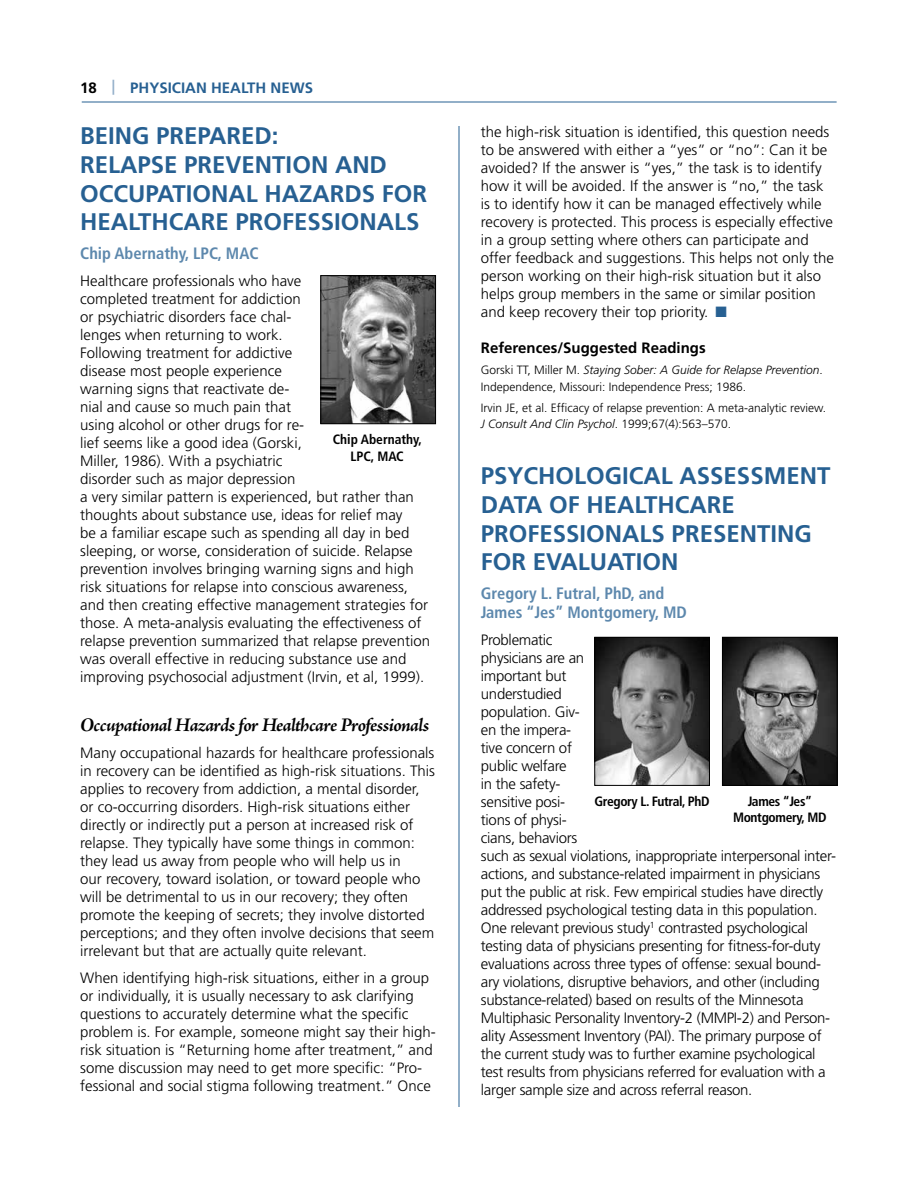
<style>
.page{position:relative;width:918px;height:1188px;background:#fff}
.page>*{position:absolute;margin:0;border:0;box-sizing:border-box;transform-origin:0 0}
.t1{font:700 24px/28.8px "Frutiger LT Std";color:#276092}
.t2{font:italic 700 19.5px "Adobe Jenson Pro";letter-spacing:-.03em;color:#000}
.t3{font:700 condensed 16.5px/19.5px "Frutiger LT Std";color:#5d88ad}
.t4{font:300 15px/18px "Frutiger LT Std";color:#000}
.t5{font:300 15px/18px "Frutiger LT Std";letter-spacing:-.02em;color:#000}
.t6{font:700 15px "Frutiger LT Std";color:#000}
.t7{font:700 15px "Frutiger LT Std";color:#276092}
.t8{font:700 condensed 13.5px/16.5px "Frutiger LT Std";letter-spacing:-.025em;color:#000;text-align:center}
.t9{font:700 condensed 13.5px/16.5px "Frutiger LT Std";color:#000;text-align:center}
.t10{font:300 12px/16.5px "Frutiger LT Std";color:#000}
.s1{color:#000}
.s2{color:#93afc9}
.s3{color:#276092}
.s4{font-style:italic}
</style>
<div class="page">
<hr style="left:82px;top:102px;width:755px;height:1px;background:#276092">
<hr style="left:459px;top:126px;width:1px;height:981px;background:#276092">
<img style="left:322px;top:277px;width:112px;height:145px">
<div style="left:320px;top:275px;width:116px;height:149px;border:1px solid #000"></div>
<img style="left:724px;top:639px;width:112px;height:145px">
<div style="left:722px;top:637px;width:116px;height:149px;border:1px solid #000"></div>
<img style="left:596px;top:639px;width:112px;height:145px">
<div style="left:594px;top:637px;width:116px;height:149px;border:1px solid #000"></div>
<p class="t7" style="left:80px;top:79px;width:234px"><span class="s1">18</span> <span class="s2">|</span> PHYSICIAN HEALTH NEWS</p>
<h1 class="t1" style="left:80px;top:121px;width:348px">BEING PREPARED:<br>RELAPSE PREVENTION AND<br>OCCUPATIONAL HAZARDS FOR<br>HEALTHCARE PROFESSIONALS</h1>
<p class="t3" style="left:80px;top:243px;width:180px">Chip Abernathy, LPC, MAC</p>
<p class="t4" style="left:80px;top:272px;width:351px">Healthcare professionals who have<br>completed treatment for addiction<br>or psychiatric disorders face chal-<br>lenges when returning to work.<br>Following treatment for addictive<br>disease most people experience<br>warning signs that reactivate de-<br>nial and cause so much pain that<br>using alcohol or other drugs for re-<br>lief seems like a good idea (Gorski,<br>Miller, 1986). With a psychiatric<br>disorder such as major depression<br>a very similar pattern is experienced, but rather than thoughts about substance use, ideas for relief may<br>be a familiar escape such as spending all day in bed sleeping, or worse, consideration of suicide. Relapse prevention involves bringing warning signs and high risk situations for relapse into conscious awareness, and then creating effective management strategies for those. A meta-analysis evaluating the effectiveness of relapse prevention summarized that relapse prevention was overall effective in reducing substance use and improving psychosocial adjustment (Irvin, et al, 1999).</p>
<h2 class="t2" style="left:80px;top:714px;width:351px">Occupational Hazards for Healthcare Professionals</h2>
<p class="t4" style="left:80px;top:744px;width:356px">Many occupational hazards for healthcare professionals in recovery can be identified as high-risk situations. This applies to recovery from addiction, a mental disorder, or co-occurring disorders. High-risk situations either directly or indirectly put a person at increased risk of relapse. They typically have some things in common: they lead us away from people who will help us in<br>our recovery, toward isolation, or toward people who will be detrimental to us in our recovery; they often promote the keeping of secrets; they involve distorted perceptions; and they often involve decisions that seem irrelevant but that are actually quite relevant.</p>
<p class="t4" style="left:80px;top:969px;width:357px">When identifying high-risk situations, either in a group or individually, it is usually necessary to ask clarifying questions to accurately determine what the specific problem is. For example, someone might say their high&shy;risk situation is “Returning home after treatment,” and some discussion may need to get more specific: “Pro&shy;fessional and social stigma following treatment.” Once</p>
<p class="t9" style="left:333px;top:431px;width:91px">Chip Abernathy,<br>LPC, MAC</p>
<p class="t4" style="left:481px;top:123px;width:355px">the high-risk situation is identified, this question needs to be answered with either a “yes” or “no”: Can it be avoided? If the answer is “yes,” the task is to identify how it will be avoided. If the answer is “no,” the task is to identify how it can be managed effectively while recovery is protected. This process is especially effective in a group setting where others can participate and offer feedback and suggestions. This helps not only the person working on their high-risk situation but it also helps group members in the same or similar position and keep recovery their top priority. <span class="s3">■</span></p>
<p class="t6" style="left:481px;top:339px;width:226px">References/Suggested Readings</p>
<p class="t10" style="left:481px;top:362px;width:344px">Gorski TT, Miller M. <span class="s4">Staying Sober: A Guide for Relapse Prevention</span>.<br>Independence, Missouri: Independence Press; 1986.</p>
<p class="t10" style="left:481px;top:400px;width:347px">Irvin JE, et al. Efficacy of relapse prevention: A meta-analytic review.<br><span class="s4">J Consult And Clin Psychol</span>. 1999;67(4):563–570.</p>
<h1 class="t1" style="left:481px;top:461px;width:351px">PSYCHOLOGICAL ASSESSMENT<br>DATA OF HEALTHCARE<br>PROFESSIONALS PRESENTING<br>FOR EVALUATION</h1>
<p class="t3" style="left:481px;top:584px;width:208px">Gregory L. Futral, PhD, and<br>James “Jes” Montgomery, MD</p>
<p class="t5" style="left:481px;top:631px;width:357px">Problematic<br>physicians are an<br>important but<br>understudied<br>population. Giv-<br>en the impera-<br>tive concern of<br>public welfare<br>in the safety-<br>sensitive posi-<br>tions of physi-<br>cians, behaviors<br>such as sexual violations, inappropriate interpersonal inter&shy;actions, and substance-related impairment in physicians put the public at risk. Few empirical studies have directly addressed psychological testing data in this population.<br>One relevant previous study<sup>1</sup> contrasted psychological testing data of physicians presenting for fitness-for-duty evaluations across three types of offense: sexual bound&shy;ary violations, disruptive behaviors, and other (including substance-related) based on results of the Minnesota Multiphasic Personality Inventory-2 (MMPI-2) and Person&shy;ality Assessment Inventory (PAI). The primary purpose of the current study was to further examine psychological test results from physicians referred for evaluation with a larger sample size and across referral reason.</p>
<p class="t8" style="left:595px;top:793px;width:117px">Gregory L. Futral, PhD</p>
<p class="t8" style="left:733px;top:793px;width:95px">James “Jes”<br>Montgomery, MD</p>
</div>
